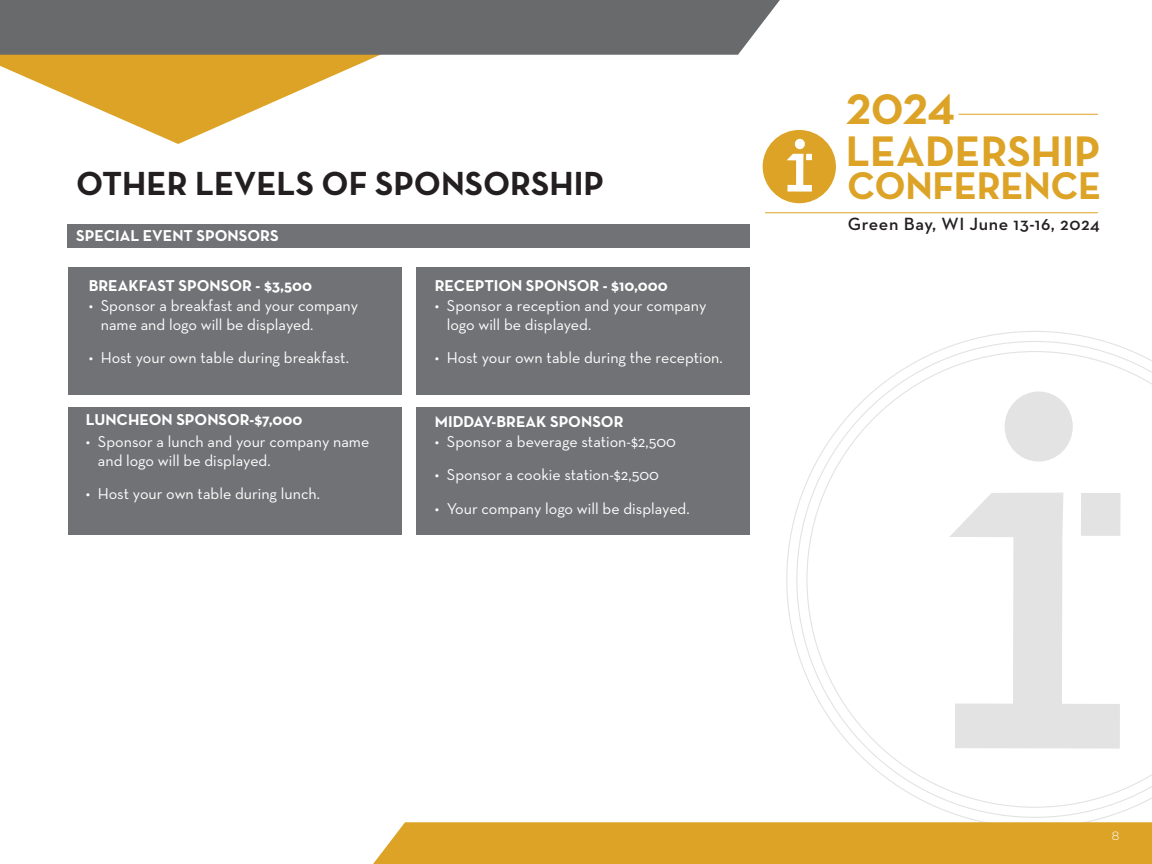
<style>
.page{position:relative;width:1152px;height:864px;background:#fff}
.page>*{position:absolute;margin:0;border:0;box-sizing:border-box;transform-origin:0 0}
.t1{font:700 43.5px "Neutra Text";color:#dca326}
.t2{font:43.5px "Neutra Text Bold Alt";color:#dca326}
.t3{font:700 39.2px "Neutra Text";letter-spacing:-.01em;color:#dca326}
.t4{font:700 34px "Neutra Text";color:#231f20}
.t5{font:600 18px "Neutra Text";letter-spacing:.03em;color:#231f20}
.t6{font:16px/19.2px "Neutra Text";color:#fff}
.t7{font:700 16px "Neutra Text";color:#fff}
.t8{font:300 12px "Montserrat";color:#fff}
</style>
<div class="page">
<svg style="left:786px;top:331px;width:366px;height:491px"></svg>
<svg style="left:949px;top:493px;width:171px;height:256px"></svg>
<svg style="left:1005px;top:391px;width:68px;height:71px"></svg>
<div style="left:1081px;top:493px;width:40px;height:43px;background:#e3e3e3"></div>
<div style="left:417px;top:408px;width:333px;height:127px;background:#717275"></div>
<div style="left:417px;top:268px;width:333px;height:127px;background:#717275"></div>
<div style="left:69px;top:408px;width:333px;height:127px;background:#717275"></div>
<div style="left:69px;top:268px;width:333px;height:127px;background:#717275"></div>
<svg style="left:0;top:55px;width:380px;height:89px"></svg>
<div style="left:373px;top:822px;width:779px;height:42px;background:#dca326"></div>
<svg style="left:763px;top:130px;width:73px;height:73px"></svg>
<hr style="left:765px;top:212px;width:333px;height:1px;background:#dca326">
<hr style="left:959px;top:114px;width:139px;height:1px;background:#dca326">
<div style="left:0;top:0;width:780px;height:55px;background:#696a6c"></div>
<div style="left:68px;top:224px;width:682px;height:24px;background:#717275"></div>
<p class="t4" style="left:76px;top:162px;width:529px">OTHER LEVELS OF SPONSORSHIP</p>
<p class="t7" style="left:76px;top:225px;width:204px">SPECIAL EVENT SPONSORS</p>
<p class="t7" style="left:89px;top:276px;width:225px">BREAKFAST SPONSOR - $3,500</p>
<p class="t6" style="left:101px;top:295px;width:259px;text-indent:-12px">• Sponsor a breakfast and your company name and logo will be displayed.</p>
<p class="t6" style="left:89px;top:348px;width:262px">• Host your own table during breakfast.</p>
<p class="t7" style="left:86px;top:409px;width:218px">LUNCHEON SPONSOR-$7,000</p>
<p class="t6" style="left:98px;top:431px;width:273px;text-indent:-12px">• Sponsor a lunch and your company name and logo will be displayed.</p>
<p class="t6" style="left:86px;top:484px;width:236px">• Host your own table during lunch.</p>
<p class="t7" style="left:435px;top:276px;width:234px">RECEPTION SPONSOR - $10,000</p>
<p class="t6" style="left:447px;top:295px;width:261px;text-indent:-12px">• Sponsor a reception and your company logo will be displayed.</p>
<p class="t6" style="left:435px;top:348px;width:289px">• Host your own table during the reception.</p>
<p class="t7" style="left:435px;top:412px;width:190px">MIDDAY-BREAK SPONSOR</p>
<p class="t6" style="left:435px;top:431px;width:243px">• Sponsor a beverage station-$2,500</p>
<p class="t6" style="left:435px;top:465px;width:226px">• Sponsor a cookie station-$2,500</p>
<p class="t6" style="left:435px;top:498px;width:256px">• Your company logo will be displayed.</p>
<p class="t2" style="left:847px;top:83px;width:110px">2024</p>
<p class="t1" style="left:846px;top:124px;width:256px">LEADERSHIP</p>
<p class="t3" style="left:847px;top:162px;width:256px">CONFERENCE</p>
<p class="t5" style="left:848px;top:212px;width:253px">Green Bay, WI June 13-16, 2024</p>
<p class="t8" style="left:1112px;top:827px;width:9px">8</p>
</div>
